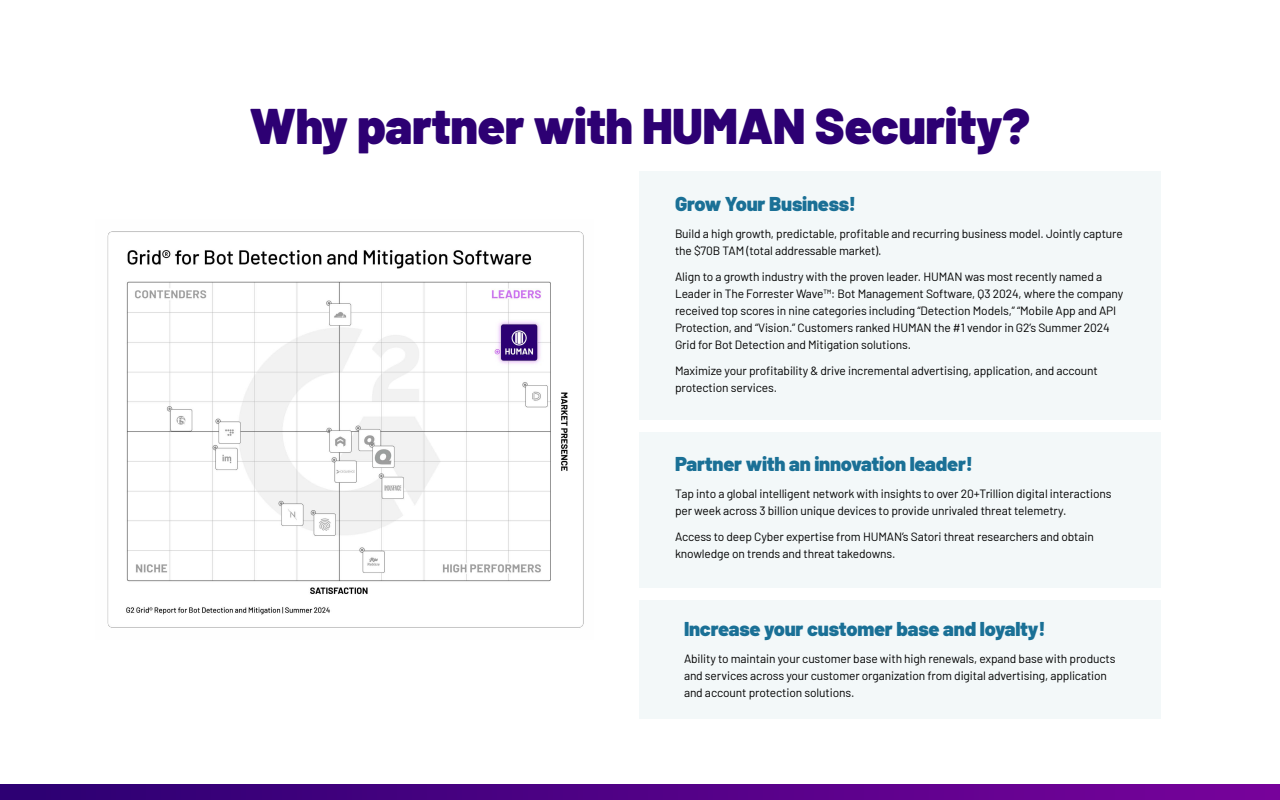
<style>
.page{position:relative;width:1280px;height:800px;background:#fff}
.page>*{position:absolute;margin:0;border:0;box-sizing:border-box;transform-origin:0 0}
.t1{font:900 50px "Barlow";letter-spacing:-.01em;color:#2d0073}
.t2{font:900 20px "Barlow";letter-spacing:-.01em;color:#1a7096}
.t3{font:12px/17px "Barlow";letter-spacing:-.01em;color:#000}
</style>
<div class="page">
<div style="left:639px;top:171px;width:522px;height:249px;background:#f3f8f9"></div>
<div style="left:0;top:784px;width:1280px;height:16px;background:linear-gradient(to right,#2b0072,#77029b)"></div>
<img style="left:107px;top:231px;width:477px;height:397px">
<div style="left:639px;top:432px;width:522px;height:156px;background:#f3f8f9"></div>
<div style="left:639px;top:600px;width:522px;height:119px;background:#f3f8f9"></div>
<h1 class="t1" style="left:250px;top:88px;width:782px">Why partner with HUMAN Security?</h1>
<h2 class="t2" style="left:675px;top:189px;width:183px">Grow Your Business!</h2>
<p class="t3" style="left:675px;top:225px;width:449px">Build a high growth, predictable, profitable and recurring business model. Jointly capture the $70B TAM (total addressable market).</p>
<p class="t3" style="left:675px;top:268px;width:450px">Align to a growth industry with the proven leader. HUMAN was most recently named a Leader in The Forrester Wave™: Bot Management Software, Q3 2024, where the company received top scores in nine categories including “Detection Models,” “Mobile App and API Protection, and “Vision.” Customers ranked HUMAN the #1 vendor in G2’s Summer 2024<br>Grid for Bot Detection and Mitigation solutions.</p>
<p class="t3" style="left:675px;top:362px;width:425px">Maximize your profitability &amp; drive incremental advertising, application, and account protection services.</p>
<h2 class="t2" style="left:675px;top:449px;width:300px">Partner with an innovation leader!</h2>
<p class="t3" style="left:675px;top:484px;width:438px">Tap into a global intelligent network with insights to over 20+Trillion digital interactions per week across 3 billion unique devices to provide unrivaled threat telemetry.</p>
<p class="t3" style="left:675px;top:527px;width:420px">Access to deep Cyber expertise from HUMAN’s Satori threat researchers and obtain knowledge on trends and threat takedowns.</p>
<h2 class="t2" style="left:684px;top:614px;width:363px">Increase your customer base and loyalty!</h2>
<p class="t3" style="left:684px;top:649px;width:433px">Ability to maintain your customer base with high renewals, expand base with products and services across your customer organization from digital advertising, application and account protection solutions.</p>
</div>
